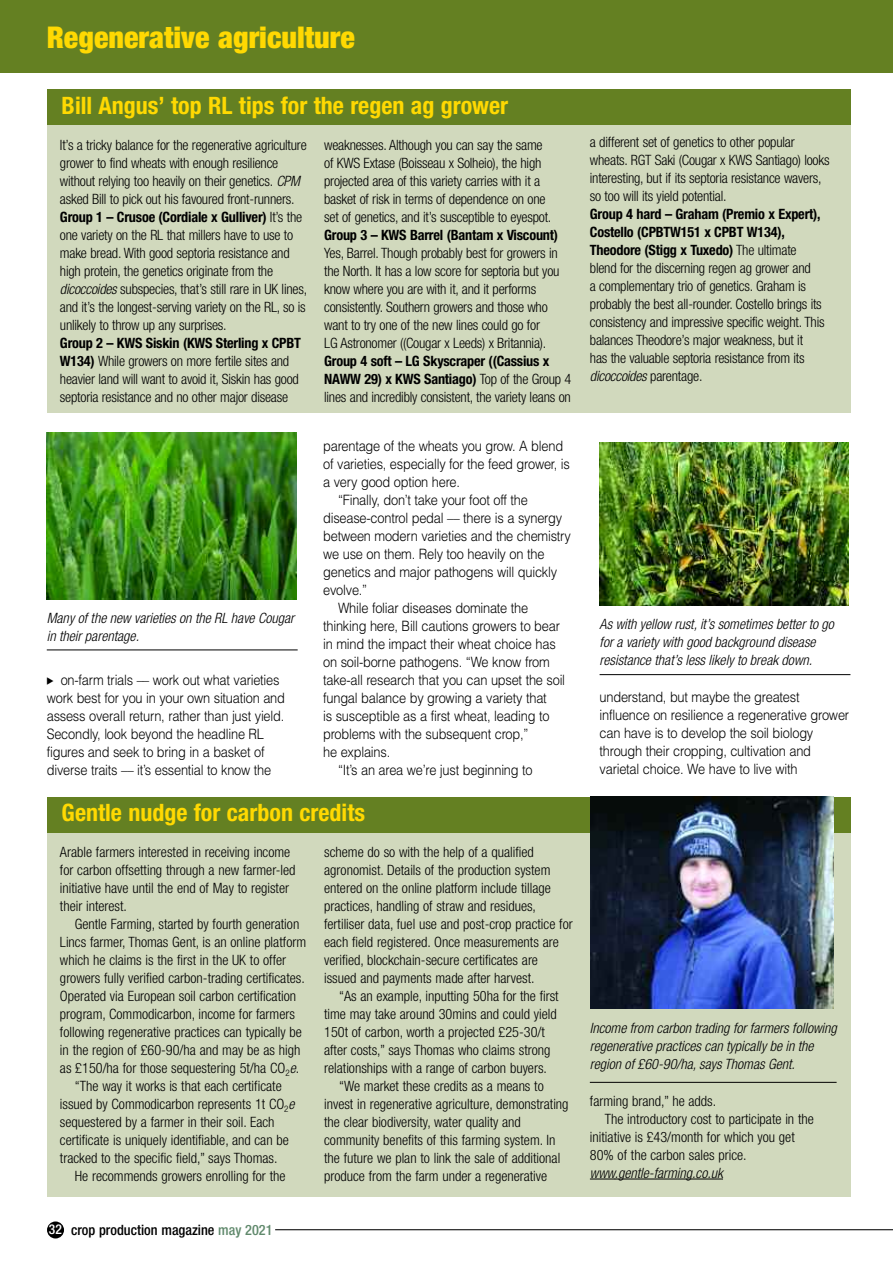
<style>
.page{position:relative;width:893px;height:1263px;background:#fff}
.page>*{position:absolute;margin:0;border:0;box-sizing:border-box;transform-origin:0 0}
.t1{font:900 condensed 30px "Helvetica Neue";color:#ffd902}
.t2{font:700 condensed 24px "Helvetica Neue";color:#ffd902}
.t3{font:300 condensed 14.25px/18px "Helvetica Neue";color:#000}
.t4{font:300 14.25px/18px "Helvetica";letter-spacing:-.015em;color:#000;scale:.9 1}
.t5{font:italic 300 condensed 14.25px/18px "Helvetica Neue";color:#000}
.t6{font:700 condensed 14.25px "Helvetica Neue";letter-spacing:-.015em;color:#000}
.t7{font:500 condensed 14.25px "Helvetica Neue";color:#000}
.s1{font-style:italic}
.s2{font-weight:700}
.s3{font-size:13.5px;color:#fff}
.s4{color:#60896c}
</style>
<div class="page">
<div style="left:47px;top:124px;width:803px;height:288px;background:#d1d9bd"></div>
<div style="left:47px;top:89px;width:803px;height:36px;background:#648022"></div>
<div style="left:47px;top:831px;width:803px;height:366px;background:#d1d9bd"></div>
<div style="left:47px;top:796px;width:803px;height:36px;background:#648022"></div>
<svg style="left:590px;top:1179px;width:25px;height:1px"></svg>
<hr style="left:615px;top:1179px;width:108px;height:1px;background:#000">
<img style="left:590px;top:796px;width:244px;height:212px">
<div style="left:0;top:0;width:893px;height:72px;background:#648022"></div>
<hr style="left:600px;top:674px;width:250px;height:1px;background:#000">
<img style="left:600px;top:442px;width:249px;height:164px">
<hr style="left:47px;top:649px;width:251px;height:1px;background:#000">
<img style="left:47px;top:433px;width:250px;height:166px">
<div style="left:47px;top:1221px;width:17px;height:17px;background:#000;border-radius:50%"></div>
<hr style="left:275px;top:1229px;width:618px;height:1px;background:#000">
<hr style="left:590px;top:1082px;width:247px;height:1px;background:#000">
<h1 class="t1" style="left:47px;top:27px;width:310px">Regenerative agriculture</h1>
<h2 class="t2" style="left:62px;top:97px;width:448px">Bill Angus’ top RL tips for the regen ag grower</h2>
<p class="t3" style="left:60px;top:137px;width:249px">It’s a tricky balance for the regenerative agriculture grower to find wheats with enough resilience without relying too heavily on their genetics. <span class="s1">CPM </span>asked Bill to pick out his favoured front-runners.<br><span class="s2">Group 1 – Crusoe (Cordiale x Gulliver)</span> It’s the one variety on the RL that millers have to use to make bread. With good septoria resistance and high protein, the genetics originate from the <span class="s1">dicoccoides</span> subspecies, that’s still rare in UK lines, and it’s the longest-serving variety on the RL, so is unlikely to throw up any surprises.</p>
<p class="t3" style="left:60px;top:335px;width:243px"><span class="s2">Group 2 – KWS Siskin (KWS Sterling x CPBT W134)</span> While growers on more fertile sites and heavier land will want to avoid it, Siskin has good septoria resistance and no other major disease</p>
<p class="t5" style="left:47px;top:610px;width:249px">Many of the new varieties on the RL have Cougar in their parentage.</p>
<p class="t4" style="left:47px;top:671px;width:266px;text-indent:14px">on-farm trials –– work out what varieties work best for you in your own situation and assess overall return, rather than just yield.<br>Secondly, look beyond the headline RL figures and seek to bring in a basket of diverse traits –– it’s essential to know the</p>
<p class="t3" style="left:324px;top:137px;width:229px">weaknesses. Although you can say the same of KWS Extase (Boisseau x Solheio), the high projected area of this variety carries with it a basket of risk in terms of dependence on one set of genetics, and it’s susceptible to eyespot.</p>
<p class="t6" style="left:324px;top:230px;width:235px">Group 3 – KWS Barrel (Bantam x Viscount)</p>
<p class="t3" style="left:324px;top:245px;width:237px">Yes, Barrel. Though probably best for growers in the North. It has a low score for septoria but you know where you are with it, and it performs consistently. Southern growers and those who want to try one of the new lines could go for<br>LG Astronomer ((Cougar x Leeds) x Britannia).</p>
<p class="t3" style="left:324px;top:353px;width:249px"><span class="s2">Group 4 soft – LG Skyscraper ((Cassius x<br>NAWW 29) x KWS Santiago)</span> Top of the Group 4 lines and incredibly consistent, the variety leans on</p>
<p class="t4" style="left:323px;top:437px;width:268px">parentage of the wheats you grow. A blend</p>
<p class="t4" style="left:323px;top:455px;width:276px">of varieties, especially for the feed grower, is</p>
<p class="t4" style="left:323px;top:473px;width:154px">a very good option here.</p>
<p class="t4" style="left:338px;top:491px;width:213px">“Finally, don’t take your foot off the</p>
<p class="t4" style="left:323px;top:509px;width:267px">disease-control pedal –– there is a synergy</p>
<p class="t4" style="left:323px;top:527px;width:277px">between modern varieties and the chemistry</p>
<p class="t4" style="left:323px;top:545px;width:247px">we use on them. Rely too heavily on the</p>
<p class="t4" style="left:323px;top:563px;width:261px">genetics and major pathogens will quickly</p>
<p class="t4" style="left:323px;top:581px;width:50px">evolve.”</p>
<p class="t4" style="left:338px;top:599px;width:213px">While foliar diseases dominate the</p>
<p class="t4" style="left:323px;top:617px;width:265px">thinking here, Bill cautions growers to bear</p>
<p class="t4" style="left:323px;top:635px;width:260px">in mind the impact their wheat choice has</p>
<p class="t4" style="left:323px;top:653px;width:253px">on soil-borne pathogens. “We know from</p>
<p class="t4" style="left:323px;top:671px;width:270px">take-all research that you can upset the soil</p>
<p class="t4" style="left:323px;top:689px;width:250px">fungal balance by growing a variety that</p>
<p class="t4" style="left:323px;top:707px;width:253px">is susceptible as a first wheat, leading to</p>
<p class="t4" style="left:323px;top:725px;width:230px">problems with the subsequent crop,”</p>
<p class="t4" style="left:323px;top:743px;width:76px">he explains.</p>
<p class="t4" style="left:338px;top:761px;width:218px">“It’s an area we’re just beginning to</p>
<h2 class="t2" style="left:62px;top:804px;width:305px">Gentle nudge for carbon credits</h2>
<p class="t3" style="left:60px;top:844px;width:237px">Arable farmers interested in receiving income for carbon offsetting through a new farmer-led initiative have until the end of May to register their interest.</p>
<p class="t3" style="left:75px;top:916px;width:226px">Gentle Farming, started by fourth generation</p>
<p class="t3" style="left:60px;top:934px;width:248px">Lincs farmer, Thomas Gent, is an online platform</p>
<p class="t3" style="left:60px;top:952px;width:228px">which he claims is the first in the UK to offer</p>
<p class="t3" style="left:60px;top:970px;width:246px">growers fully verified carbon-trading certificates.</p>
<p class="t3" style="left:60px;top:988px;width:238px">Operated via European soil carbon certification</p>
<p class="t3" style="left:60px;top:1006px;width:236px">program, Commodicarbon, income for farmers</p>
<p class="t3" style="left:60px;top:1024px;width:244px">following regenerative practices can typically be</p>
<p class="t3" style="left:60px;top:1042px;width:242px">in the region of £60-90/ha and may be as high</p>
<p class="t3" style="left:60px;top:1060px;width:241px">as £150/ha for those sequestering 5t/ha CO<sub>2</sub><span class="s1">e</span>.</p>
<p class="t3" style="left:75px;top:1078px;width:208px">“The way it works is that each certificate</p>
<p class="t3" style="left:60px;top:1096px;width:236px">issued by Commodicarbon represents 1t CO<sub>2</sub><span class="s1">e</span></p>
<p class="t3" style="left:60px;top:1114px;width:216px">sequestered by a farmer in their soil. Each</p>
<p class="t3" style="left:60px;top:1132px;width:230px">certificate is uniquely identifiable, and can be</p>
<p class="t3" style="left:60px;top:1150px;width:219px">tracked to the specific field,” says Thomas.</p>
<p class="t3" style="left:75px;top:1168px;width:212px">He recommends growers enrolling for the</p>
<p class="t7" style="left:49px;top:1225px;width:225px"><span class="s3">32</span> crop production magazine <span class="s4">may 2021</span></p>
<p class="t3" style="left:324px;top:844px;width:250px">scheme do so with the help of a qualified agronomist. Details of the production system entered on the online platform include tillage practices, handling of straw and residues, fertiliser data, fuel use and post-crop practice for each field registered. Once measurements are verified, blockchain-secure certificates are issued and payments made after harvest.</p>
<p class="t3" style="left:339px;top:988px;width:221px">“As an example, inputting 50ha for the first</p>
<p class="t3" style="left:324px;top:1006px;width:234px">time may take around 30mins and could yield</p>
<p class="t3" style="left:324px;top:1024px;width:222px">150t of carbon, worth a projected £25-30/t</p>
<p class="t3" style="left:324px;top:1042px;width:228px">after costs,” says Thomas who claims strong</p>
<p class="t3" style="left:324px;top:1060px;width:224px">relationships with a range of carbon buyers.</p>
<p class="t3" style="left:339px;top:1078px;width:206px">“We market these credits as a means to</p>
<p class="t3" style="left:324px;top:1096px;width:246px">invest in regenerative agriculture, demonstrating</p>
<p class="t3" style="left:324px;top:1114px;width:198px">the clear biodiversity, water quality and</p>
<p class="t3" style="left:324px;top:1132px;width:233px">community benefits of this farming system. In</p>
<p class="t3" style="left:324px;top:1150px;width:238px">the future we plan to link the sale of additional</p>
<p class="t3" style="left:324px;top:1168px;width:225px">produce from the farm under a regenerative</p>
<p class="t3" style="left:590px;top:134px;width:241px">a different set of genetics to other popular wheats. RGT Saki (Cougar x KWS Santiago) looks interesting, but if its septoria resistance wavers, so too will its yield potential.</p>
<p class="t3" style="left:590px;top:206px;width:236px"><span class="s2">Group 4 hard – Graham (Premio x Expert), Costello (CPBTW151 x CPBT W134), Theodore (Stigg x Tuxedo)</span> The ultimate blend for the discerning regen ag grower and<br>a complementary trio of genetics. Graham is probably the best all-rounder. Costello brings its consistency and impressive specific weight. This balances Theodore’s major weakness, but it<br>has the valuable septoria resistance from its <span class="s1">dicoccoides</span> parentage.</p>
<p class="t5" style="left:600px;top:616px;width:236px">As with yellow rust, it’s sometimes better to go for a variety with good background disease resistance that’s less likely to break down.</p>
<p class="t4" style="left:600px;top:688px;width:279px">understand, but maybe the greatest influence on resilience a regenerative grower can have is to develop the soil biology through their cropping, cultivation and varietal choice. We have to live with</p>
<p class="t5" style="left:590px;top:1020px;width:248px">Income from carbon trading for farmers following regenerative practices can typically be in the region of £60-90/ha, says Thomas Gent.</p>
<p class="t3" style="left:590px;top:1093px;width:128px">farming brand,” he adds.</p>
<p class="t3" style="left:605px;top:1111px;width:211px">The introductory cost to participate in the</p>
<p class="t3" style="left:590px;top:1129px;width:206px">initiative is £43/month for which you get</p>
<p class="t3" style="left:590px;top:1147px;width:158px">80% of the carbon sales price.</p>
<p class="t5" style="left:590px;top:1165px;width:135px">www.gentle-farming.co.uk</p>
</div>
